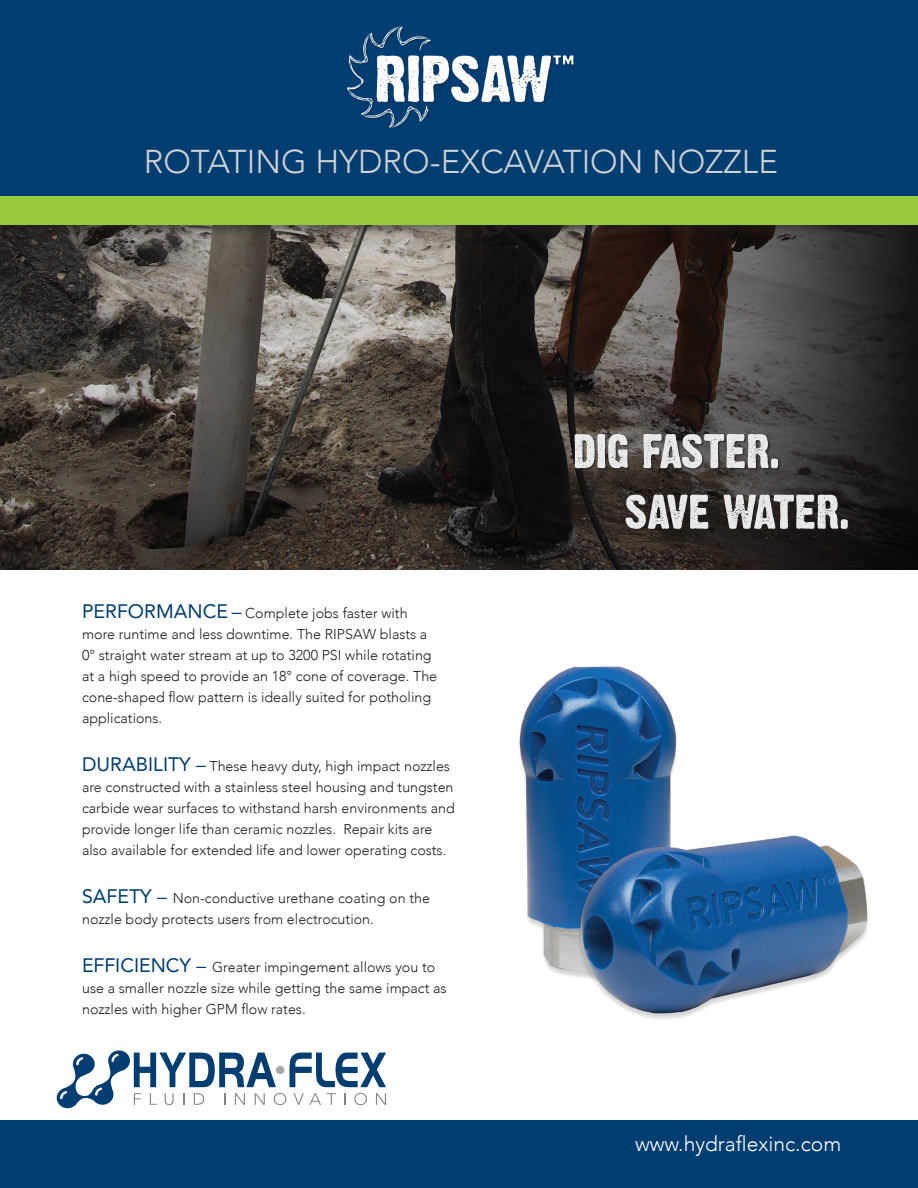
<style>
.page{position:relative;width:918px;height:1188px;background:#fff}
.page>*{position:absolute;margin:0;border:0;box-sizing:border-box;transform-origin:0 0}
.t1{font:300 33px "Avenir";color:#d1d2d4}
.t2{font:300 21px "Avenir";color:#fff}
.t3{font:21px "Avenir";color:#fff}
.t4{font:300 14.25px/21px "Avenir";color:#231f20}
.s1{font-weight:400;font-size:19.5px;color:#003d71}
</style>
<div class="page">
<img style="left:0;top:237px;width:918px;height:333px">
<div style="left:0;top:0;width:918px;height:197px;background:#003d71"></div>
<div style="left:0;top:194px;width:918px;height:43px;background:#231f20;opacity:.5"></div>
<div style="left:0;top:197px;width:918px;height:28px;background:#97c93c"></div>
<div style="left:625px;top:494px;width:226px;height:38px;background:#231f20"></div>
<svg style="left:626px;top:495px;width:222px;height:34px"></svg>
<div style="left:574px;top:433px;width:207px;height:39px;background:#231f20;opacity:.75"></div>
<svg style="left:575px;top:434px;width:203px;height:34px;background:#a5a3a2"></svg>
<div style="left:0;top:1120px;width:918px;height:68px;background:#003d71"></div>
<svg style="left:57px;top:1050px;width:329px;height:58px"></svg>
<div style="left:276px;top:1066px;width:8px;height:8px;background:#a8a9ad;border-radius:50%"></div>
<img style="left:347px;top:26px;width:226px;height:103px">
<img style="left:519px;top:666px;width:349px;height:353px">
<p class="t1" style="left:144px;top:142px;width:636px">ROTATING HYDRO-EXCAVATION NOZZLE</p>
<p class="t4" style="left:82px;top:603px;width:357px"><span class="s1">PERFORMANCE –</span> Complete jobs faster with more runtime and less downtime. The RIPSAW blasts a 0° straight water stream at up to 3200 PSI while rotating at a high speed to provide an 18° cone of coverage. The cone-shaped flow pattern is ideally suited for potholing applications.</p>
<p class="t4" style="left:82px;top:756px;width:374px"><span class="s1">DURABILITY –</span> These heavy duty, high impact nozzles are constructed with a stainless steel housing and tungsten carbide wear surfaces to withstand harsh environments and provide longer life than ceramic nozzles. Repair kits are also available for extended life and lower operating costs.</p>
<p class="t4" style="left:82px;top:888px;width:349px"><span class="s1">SAFETY –</span> Non-conductive urethane coating on the nozzle body protects users from electrocution.</p>
<p class="t4" style="left:82px;top:957px;width:366px"><span class="s1">EFFICIENCY –</span> Greater impingement allows you to use a smaller nozzle size while getting the same impact as nozzles with higher GPM flow rates.</p>
<p class="t3" style="left:650px;top:1120px;width:212px">www.hydraflexinc.com</p>
<p class="t2" style="left:635px;top:1131px;width:208px">www.hydraflexinc.com</p>
</div>
